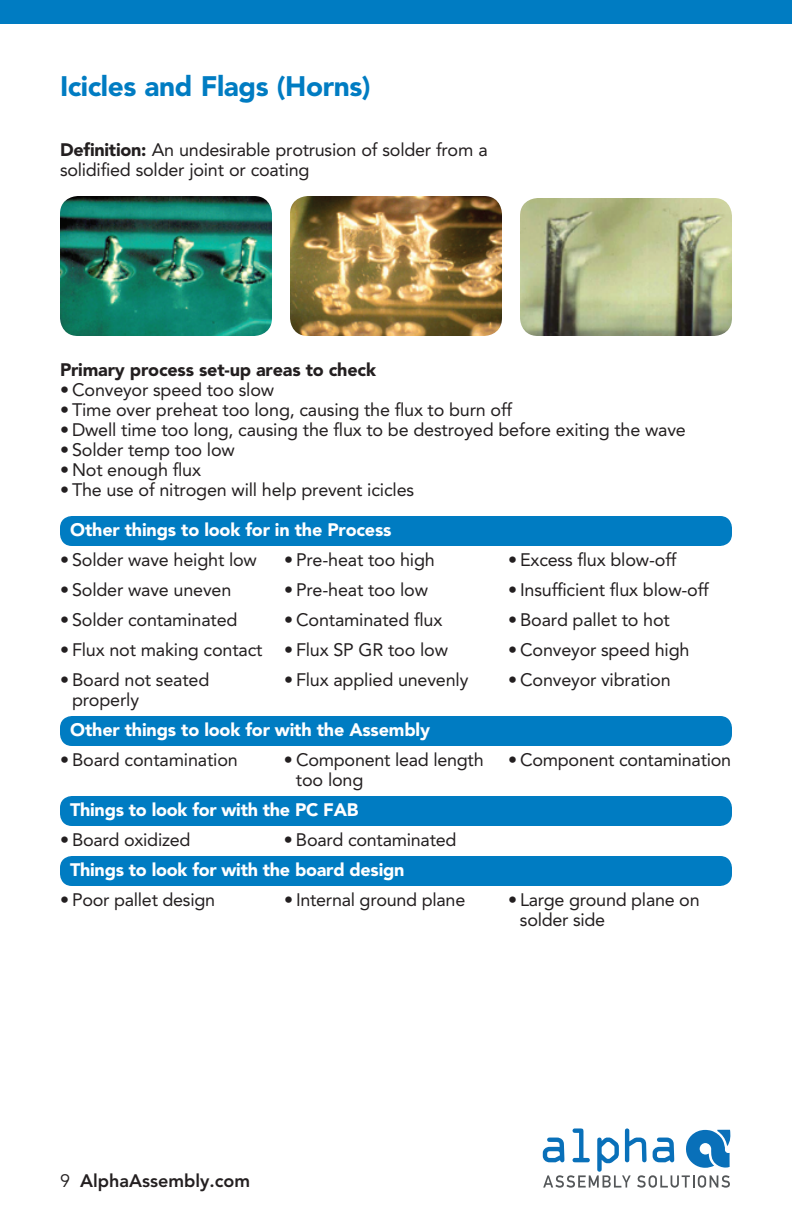
<style>
.page{position:relative;width:792px;height:1224px;background:#fff}
.page>*{position:absolute;margin:0;border:0;box-sizing:border-box;transform-origin:0 0}
.t1{font:900 28px "Avenir";letter-spacing:-.015em;color:#007cc2}
.t2{font:18px/20px "Avenir";letter-spacing:-.01em;color:#231f20}
.t3{font:900 18px "Avenir";letter-spacing:-.01em;color:#fff}
.t4{font:900 18px "Avenir";letter-spacing:-.01em;color:#231f20}
.t5{font:800 18px "Avenir";color:#231f20}
.s1{font-weight:900}
.s2{font-weight:400}
</style>
<div class="page">
<div style="left:60px;top:516px;width:672px;height:30px;background:#007cc2;border-radius:12px"></div>
<div style="left:60px;top:716px;width:672px;height:30px;background:#007cc2;border-radius:12px"></div>
<div style="left:60px;top:796px;width:672px;height:30px;background:#007cc2;border-radius:12px"></div>
<div style="left:60px;top:856px;width:672px;height:30px;background:#007cc2;border-radius:12px"></div>
<div style="left:0;top:0;width:792px;height:24px;background:#007cc2"></div>
<img style="left:290px;top:196px;width:212px;height:140px">
<img style="left:520px;top:198px;width:212px;height:138px">
<img style="left:60px;top:196px;width:212px;height:140px">
<svg style="left:543px;top:1128px;width:188px;height:60px"></svg>
<p class="t1" style="left:60px;top:69px;width:312px">Icicles and Flags (Horns)</p>
<p class="t2" style="left:60px;top:140px;width:429px"><span class="s1">Definition:</span> An undesirable protrusion of solder from a solidified solder joint or coating</p>
<p class="t4" style="left:60px;top:359px;width:318px">Primary process set-up areas to check</p>
<p class="t2" style="left:60px;top:380px;width:216px">• Conveyor speed too slow</p>
<p class="t2" style="left:60px;top:400px;width:454px">• Time over preheat too long, causing the flux to burn off</p>
<p class="t2" style="left:60px;top:420px;width:627px">• Dwell time too long, causing the flux to be destroyed before exiting the wave</p>
<p class="t2" style="left:60px;top:440px;width:176px">• Solder temp too low</p>
<p class="t2" style="left:60px;top:460px;width:143px">• Not enough flux</p>
<p class="t2" style="left:60px;top:480px;width:356px">• The use of nitrogen will help prevent icicles</p>
<p class="t3" style="left:70px;top:519px;width:323px">Other things to look for in the Process</p>
<p class="t2" style="left:60px;top:550px;width:198px">• Solder wave height low</p>
<p class="t2" style="left:284px;top:550px;width:152px">• Pre-heat too high</p>
<p class="t2" style="left:508px;top:550px;width:170px">• Excess flux blow-off</p>
<p class="t2" style="left:60px;top:580px;width:173px">• Solder wave uneven</p>
<p class="t2" style="left:284px;top:580px;width:146px">• Pre-heat too low</p>
<p class="t2" style="left:508px;top:580px;width:202px">• Insufficient flux blow-off</p>
<p class="t2" style="left:60px;top:610px;width:179px">• Solder contaminated</p>
<p class="t2" style="left:284px;top:610px;width:160px">• Contaminated flux</p>
<p class="t2" style="left:508px;top:610px;width:163px">• Board pallet to hot</p>
<p class="t2" style="left:60px;top:640px;width:390px">• Flux not making contact • Flux SP GR too low</p>
<p class="t2" style="left:508px;top:640px;width:183px">• Conveyor speed high</p>
<p class="t2" style="left:60px;top:670px;width:151px">• Board not seated</p>
<p class="t2" style="left:284px;top:670px;width:186px">• Flux applied unevenly</p>
<p class="t2" style="left:508px;top:670px;width:164px">• Conveyor vibration</p>
<p class="t2" style="left:72px;top:690px;width:69px">properly</p>
<p class="t3" style="left:70px;top:719px;width:361px">Other things to look for with the Assembly</p>
<p class="t2" style="left:60px;top:750px;width:179px">• Board contamination</p>
<p class="t2" style="left:284px;top:750px;width:201px">• Component lead length</p>
<p class="t2" style="left:508px;top:750px;width:225px">• Component contamination</p>
<p class="t2" style="left:296px;top:770px;width:69px">too long</p>
<p class="t3" style="left:70px;top:799px;width:290px">Things to look for with the PC FAB</p>
<p class="t2" style="left:60px;top:830px;width:132px">• Board oxidized</p>
<p class="t2" style="left:284px;top:830px;width:174px">• Board contaminated</p>
<p class="t3" style="left:70px;top:859px;width:336px">Things to look for with the board design</p>
<p class="t2" style="left:60px;top:890px;width:157px">• Poor pallet design</p>
<p class="t2" style="left:284px;top:890px;width:183px">• Internal ground plane</p>
<p class="t2" style="left:520px;top:890px;width:181px;text-indent:-12px">• Large ground plane on solder side</p>
<p class="t5" style="left:60px;top:1170px;width:192px"><span class="s2">9</span> AlphaAssembly.com</p>
</div>
